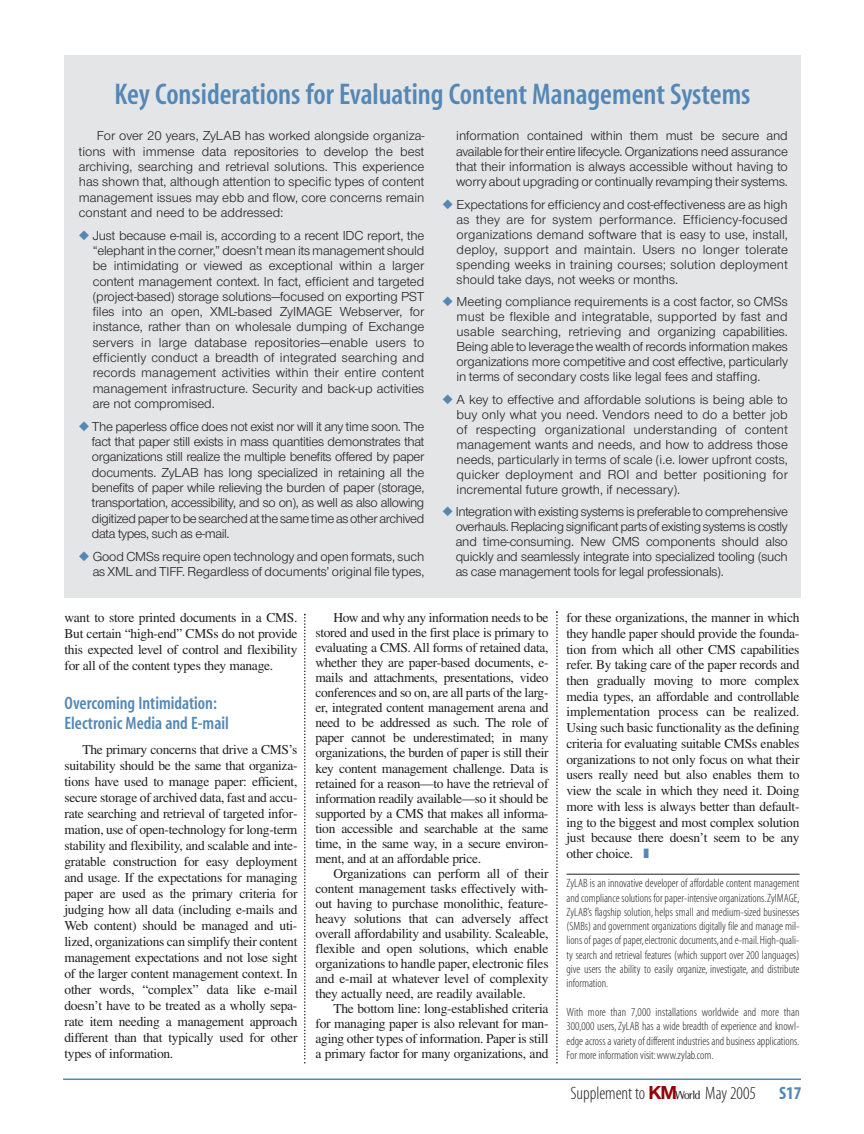
<style>
.page{position:relative;width:864px;height:1134px;background:#fff}
.page>*{position:absolute;margin:0;border:0;box-sizing:border-box;transform-origin:0 0}
.t1{font:30px "Myriad MM 565 300";color:#5387b6}
.t2{font:18px/20.5px "Myriad MM 565 300";color:#5387b6}
.t3{font:18px "Myriad MM 215 300";color:#231f1f}
.t4{font:18px "Myriad MM 700 300";color:#5387b6}
.t5{font:13.5px/15.3px "Nimbus San Nov T";letter-spacing:-.01em;color:#231f1f;text-align:justify}
.t6{font:13.5px/15px "Times";letter-spacing:-.02em;color:#231f1f;text-align:justify}
.t7{font:12px/14.2px "Myriad MM 215 300";color:#231f1f;text-align:justify}
.s1{color:#5387b6}
.s2{font-family:"Nimbus San Nov T";font-weight:700;font-size:19.5px;color:#940003}
.s3{font-family:"Rotis Semi Serif";font-size:12px}
</style>
<div class="page">
<hr style="left:63px;top:1079px;width:738px;height:1px;background:#5387b6">
<hr style="left:567px;top:874px;width:233px;height:1px;background:#231f1f">
<svg style="left:304px;top:614px;width:2px;height:450px"></svg>
<svg style="left:556px;top:611px;width:2px;height:452px"></svg>
<div style="left:65px;top:55px;width:736px;height:543px;background:#e4e5e6"></div>
<h1 class="t1" style="left:114px;top:83px;width:638px">Key Considerations for Evaluating Content Management Systems</h1>
<p class="t5" style="left:79px;top:129px;width:347px;text-indent:18px">For over 20 years, ZyLAB has worked alongside organiza&shy;tions with immense data repositories to develop the best archiving, searching and retrieval solutions. This experience has shown that, although attention to specific types of content management issues may ebb and flow, core concerns remain constant and need to be addressed:</p>
<p class="t5" style="left:93px;top:229px;width:333px;text-indent:-14px"><span class="s1">◆</span> Just because e-mail is, according to a recent IDC report, the “elephant in the corner,” doesn’t mean its management should be intimidating or viewed as exceptional within a larger content management context. In fact, efficient and targeted (project-based) storage solutions—focused on exporting PST files into an open, XML-based ZyIMAGE Webserver, for instance, rather than on wholesale dumping of Exchange servers in large database repositories—enable users to efficiently conduct a breadth of integrated searching and records management activities within their entire content management infrastructure. Security and back-up activities are not compromised.</p>
<p class="t5" style="left:92px;top:420px;width:334px;text-indent:-13px"><span class="s1">◆</span> The paperless office does not exist nor will it any time soon. The fact that paper still exists in mass quantities demonstrates that organizations still realize the multiple benefits offered by paper documents. ZyLAB has long specialized in retaining all the benefits of paper while relieving the burden of paper (storage, transportation, accessibility, and so on), as well as also allowing digitized paper to be searched at the same time as other archived data types, such as e-mail.</p>
<p class="t5" style="left:79px;top:550px;width:347px;text-align:right"><span class="s1">◆</span> Good CMSs require open technology and open formats, such as XML and TIFF. Regardless of documents’ original file types,</p>
<p class="t5" style="left:456px;top:129px;width:333px">information contained within them must be secure and available for their entire lifecycle. Organizations need assurance that their information is always accessible without having to worry about upgrading or continually revamping their systems.</p>
<p class="t5" style="left:457px;top:198px;width:333px;text-indent:-14px"><span class="s1">◆</span> Expectations for efficiency and cost-effectiveness are as high as they are for system performance. Efficiency-focused organizations demand software that is easy to use, install, deploy, support and maintain. Users no longer tolerate spending weeks in training courses; solution deployment should take days, not weeks or months.</p>
<p class="t5" style="left:457px;top:295px;width:333px;text-indent:-14px"><span class="s1">◆</span> Meeting compliance requirements is a cost factor, so CMSs must be flexible and integratable, supported by fast and usable searching, retrieving and organizing capabilities.<br>Being able to leverage the wealth of records information makes organizations more competitive and cost effective, particularly in terms of secondary costs like legal fees and staffing.</p>
<p class="t5" style="left:457px;top:393px;width:333px;text-indent:-14px"><span class="s1">◆</span> A key to effective and affordable solutions is being able to buy only what you need. Vendors need to do a better job of respecting organizational understanding of content management wants and needs, and how to address those needs, particularly in terms of scale (i.e. lower upfront costs, quicker deployment and ROI and better positioning for incremental future growth, if necessary).</p>
<p class="t5" style="left:456px;top:505px;width:334px;text-indent:-13px"><span class="s1">◆</span> Integration with existing systems is preferable to comprehensive overhauls. Replacing significant parts of existing systems is costly and time-consuming. New CMS components should also quickly and seamlessly integrate into specialized tooling (such as case management tools for legal professionals).</p>
<p class="t6" style="left:64px;top:611px;width:235px;line-height:16px">want to store printed documents in a CMS.<br>But certain “high-end” CMSs do not provide this expected level of control and flexibility for all of the content types they manage.</p>
<h2 class="t2" style="left:64px;top:694px;width:166px">Overcoming Intimidation:<br>Electronic Media and E-mail</h2>
<p class="t6" style="left:65px;top:743px;width:235px;line-height:16px;text-indent:18px">The primary concerns that drive a CMS’s suitability should be the same that organiza&shy;tions have used to manage paper: efficient, secure storage of archived data, fast and accu&shy;rate searching and retrieval of targeted infor&shy;mation, use of open-technology for long-term stability and flexibility, and scalable and inte&shy;gratable construction for easy deployment and usage. If the expectations for managing paper are used as the primary criteria for judging how all data (including e-mails and Web content) should be managed and uti&shy;lized, organizations can simplify their content management expectations and not lose sight of the larger content management context. In other words, “complex” data like e-mail doesn’t have to be treated as a wholly sepa&shy;rate item needing a management approach different than that typically used for other types of information.</p>
<p class="t6" style="left:316px;top:611px;width:235px;text-indent:18px">How and why any information needs to be stored and used in the first place is primary to evaluating a CMS. All forms of retained data, whether they are paper-based documents, e&shy;mails and attachments, presentations, video conferences and so on, are all parts of the larg&shy;er, integrated content management arena and need to be addressed as such. The role of paper cannot be underestimated; in many organizations, the burden of paper is still their key content management challenge. Data is retained for a reason—to have the retrieval of information readily available—so it should be supported by a CMS that makes all informa&shy;tion accessible and searchable at the same time, in the same way, in a secure environ&shy;ment, and at an affordable price.</p>
<p class="t6" style="left:316px;top:867px;width:235px;text-indent:18px">Organizations can perform all of their content management tasks effectively with&shy;out having to purchase monolithic, feature&shy;heavy solutions that can adversely affect overall affordability and usability. Scaleable, flexible and open solutions, which enable organizations to handle paper, electronic files and e-mail at whatever level of complexity they actually need, are readily available.</p>
<p class="t6" style="left:316px;top:1002px;width:235px;text-indent:18px">The bottom line: long-established criteria for managing paper is also relevant for man&shy;aging other types of information. Paper is still a primary factor for many organizations, and</p>
<p class="t6" style="left:567px;top:611px;width:235px;line-height:15.8px">for these organizations, the manner in which they handle paper should provide the founda&shy;tion from which all other CMS capabilities refer. By taking care of the paper records and then gradually moving to more complex media types, an affordable and controllable implementation process can be realized.<br>Using such basic functionality as the defining criteria for evaluating suitable CMSs enables organizations to not only focus on what their users really need but also enables them to view the scale in which they need it. Doing more with less is always better than default&shy;ing to the biggest and most complex solution just because there doesn’t seem to be any other choice. <span class="s1">❚</span></p>
<p class="t7" style="left:567px;top:877px;width:235px">ZyLAB is an innovative developer of affordable content management and compliance solutions for paper-intensive organizations.ZyIMAGE, ZyLAB’s flagship solution, helps small and medium-sized businesses (SMBs) and government organizations digitally file and manage mil&shy;lions of pages of paper,electronic documents,and e-mail.High-quali&shy;ty search and retrieval features (which support over 200 languages) give users the ability to easily organize, investigate, and distribute information.</p>
<p class="t7" style="left:567px;top:1006px;width:234px">With more than 7,000 installations worldwide and more than 300,000 users, ZyLAB has a wide breadth of experience and knowl&shy;edge across a variety of different industries and business applications.<br>For more information visit:www.zylab.com.</p>
<h2 class="t3" style="left:571px;top:1086px;width:187px">Supplement to <span class="s2">KM</span><span class="s3">World</span> May 2005</h2>
<h2 class="t4" style="left:779px;top:1086px;width:24px">S17</h2>
</div>
